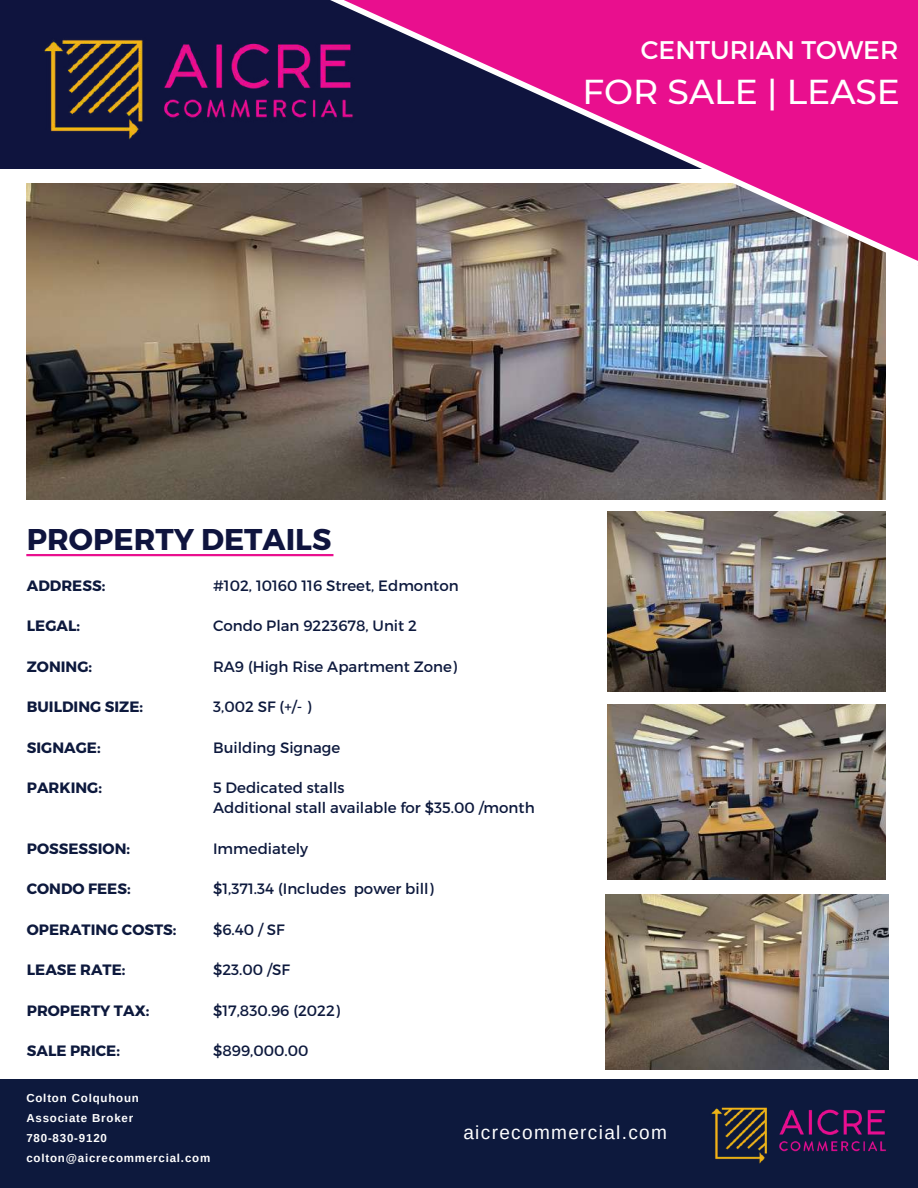
<style>
.page{position:relative;width:918px;height:1188px;background:#fff}
.page>*{position:absolute;margin:0;border:0;box-sizing:border-box;transform-origin:0 0}
.t1{font:500 34.5px "Montserrat";color:#fff}
.t2{font:700 30px "Montserrat";color:#0f143e}
.t3{font:25.5px "Montserrat";color:#fff}
.t4{font:19.05px "Arimo";letter-spacing:.07em;color:#fff}
.t5{font:15px/20.2px "Montserrat";color:#0d193d}
.t6{font:700 15px "Montserrat";color:#0d193d}
.t7{font:700 11.55px/20.2px "Arimo";letter-spacing:.07em;color:#fff}
</style>
<div class="page">
<div style="left:0;top:0;width:729px;height:169px;background:#0f143e"></div>
<img style="left:27px;top:183px;width:858px;height:317px">
<svg style="left:300px;top:0;width:618px;height:272px"></svg>
<img style="left:44px;top:33px;width:313px;height:107px">
<div style="left:0;top:1080px;width:918px;height:108px;background:#0d193d"></div>
<img style="left:711px;top:1107px;width:175px;height:56px">
<img style="left:608px;top:512px;width:278px;height:180px">
<img style="left:608px;top:704px;width:278px;height:176px">
<hr style="left:26px;top:554px;width:307px;height:2px;background:#e90f8e">
<img style="left:605px;top:894px;width:284px;height:176px">
<h3 class="t3" style="left:641px;top:33px;width:259px">CENTURIAN TOWER</h3>
<h1 class="t1" style="left:582px;top:70px;width:319px">FOR SALE | LEASE</h1>
<h2 class="t2" style="left:27px;top:520px;width:306px">PROPERTY DETAILS</h2>
<p class="t6" style="left:27px;top:576px;width:80px">ADDRESS:</p>
<p class="t6" style="left:27px;top:616px;width:55px">LEGAL:</p>
<p class="t6" style="left:27px;top:657px;width:67px">ZONING:</p>
<p class="t6" style="left:27px;top:697px;width:118px">BUILDING SIZE:</p>
<p class="t6" style="left:27px;top:738px;width:75px">SIGNAGE:</p>
<p class="t6" style="left:27px;top:778px;width:77px">PARKING:</p>
<p class="t5" style="left:213px;top:574px;width:247px">#102, 10160 116 Street, Edmonton</p>
<p class="t5" style="left:213px;top:615px;width:205px">Condo Plan 9223678, Unit 2</p>
<p class="t5" style="left:213px;top:655px;width:245px">RA9 (High Rise Apartment Zone)</p>
<p class="t5" style="left:213px;top:696px;width:100px">3,002 SF (+/- )</p>
<p class="t5" style="left:213px;top:736px;width:129px">Building Signage</p>
<p class="t5" style="left:213px;top:777px;width:323px">5 Dedicated stalls<br>Additional stall available for $35.00 /month</p>
<p class="t5" style="left:213px;top:838px;width:97px">Immediately</p>
<p class="t5" style="left:213px;top:878px;width:222px">$1,371.34 (Includes power bill)</p>
<p class="t5" style="left:213px;top:919px;width:73px">$6.40 / SF</p>
<p class="t5" style="left:213px;top:959px;width:78px">$23.00 /SF</p>
<p class="t5" style="left:213px;top:1000px;width:129px">$17,830.96 (2022)</p>
<p class="t5" style="left:213px;top:1040px;width:97px">$899,000.00</p>
<p class="t6" style="left:27px;top:839px;width:105px">POSSESSION:</p>
<p class="t6" style="left:27px;top:879px;width:105px">CONDO FEES:</p>
<p class="t6" style="left:27px;top:920px;width:151px">OPERATING COSTS:</p>
<p class="t6" style="left:27px;top:960px;width:100px">LEASE RATE:</p>
<p class="t6" style="left:27px;top:1001px;width:124px">PROPERTY TAX:</p>
<p class="t6" style="left:27px;top:1041px;width:95px">SALE PRICE:</p>
<p class="t7" style="left:26px;top:1088px;width:186px">Colton Colquhoun<br>Associate Broker<br>780-830-9120 colton@aicrecommercial.com</p>
<p class="t4" style="left:463px;top:1122px;width:205px">aicrecommercial.com</p>
</div>
